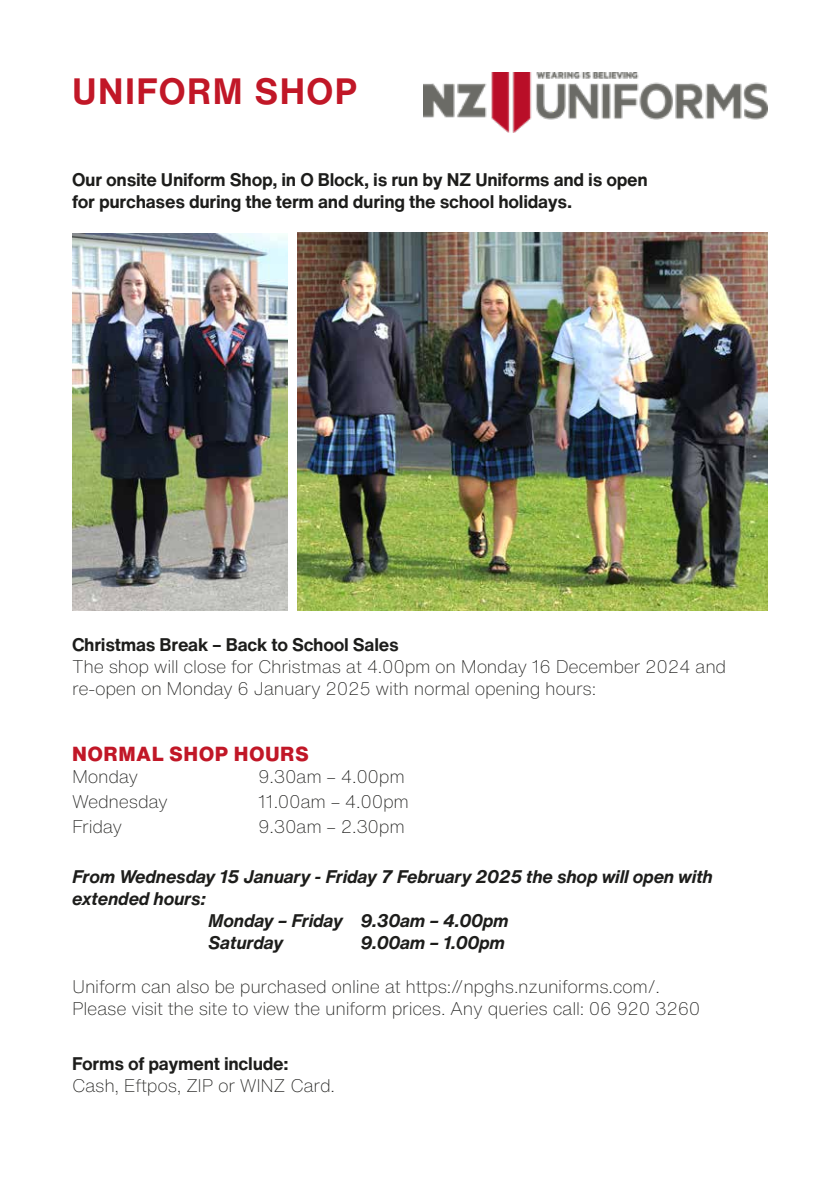
<style>
.page{position:relative;width:840px;height:1191px;background:#fff}
.page>*{position:absolute;margin:0;border:0;box-sizing:border-box;transform-origin:0 0}
.t1{font:700 36px "Helvetica Now Text";letter-spacing:.04em;color:#c11727}
.t2{font:800 20px "Helvetica Now Text";letter-spacing:.02em;color:#c11727}
.t3{font:300 18px/22px "Helvetica Now Text";letter-spacing:-.015em;color:#1d1d1b}
.t4{font:700 18px/22px "Helvetica Now Text";letter-spacing:-.015em;color:#1d1d1b}
.t5{font:italic 700 18px "Helvetica Now Text";letter-spacing:-.015em;color:#1d1d1b}
</style>
<div class="page">
<img style="left:423px;top:72px;width:344px;height:61px">
<img style="left:297px;top:233px;width:470px;height:377px">
<img style="left:72px;top:233px;width:215px;height:377px">
<h1 class="t1" style="left:72px;top:64px;width:286px">UniforM shop</h1>
<p class="t4" style="left:72px;top:168px;width:577px">Our onsite Uniform Shop, in O Block, is run by NZ Uniforms and is open for purchases during the term and during the school holidays.</p>
<p class="t4" style="left:72px;top:633px;width:328px">Christmas Break – Back to School Sales</p>
<p class="t3" style="left:72px;top:655px;width:655px">The shop will close for Christmas at 4.00pm on Monday 16 December 2024 and re-open on Monday 6 January 2025 with normal opening hours:</p>
<p class="t2" style="left:72px;top:739px;width:193px">NORMAL SHOP HOURS</p>
<p class="t3" style="left:72px;top:765px;width:68px">Monday</p>
<p class="t3" style="left:258px;top:765px;width:148px">9.30am – 4.00pm</p>
<p class="t3" style="left:72px;top:790px;width:97px">Wednesday</p>
<p class="t3" style="left:258px;top:790px;width:152px">11.00am – 4.00pm</p>
<p class="t3" style="left:72px;top:815px;width:52px">Friday</p>
<p class="t3" style="left:258px;top:815px;width:148px">9.30am – 2.30pm</p>
<p class="t5" style="left:72px;top:862px;width:642px">From Wednesday 15 January - Friday 7 February 2025 the shop will open with</p>
<p class="t5" style="left:72px;top:884px;width:135px">extended hours:</p>
<p class="t5" style="left:208px;top:906px;width:302px">Monday – Friday 9.30am – 4.00pm</p>
<p class="t5" style="left:208px;top:928px;width:77px">Saturday</p>
<p class="t5" style="left:360px;top:928px;width:146px">9.00am – 1.00pm</p>
<p class="t3" style="left:72px;top:974px;width:629px">Uniform can also be purchased online at https://npghs.nzuniforms.com/.<br>Please visit the site to view the uniform prices. Any queries call: 06 920 3260</p>
<p class="t4" style="left:72px;top:1052px;width:218px">Forms of payment include:</p>
<p class="t3" style="left:72px;top:1074px;width:264px">Cash, Eftpos, ZIP or WINZ Card.</p>
</div>
